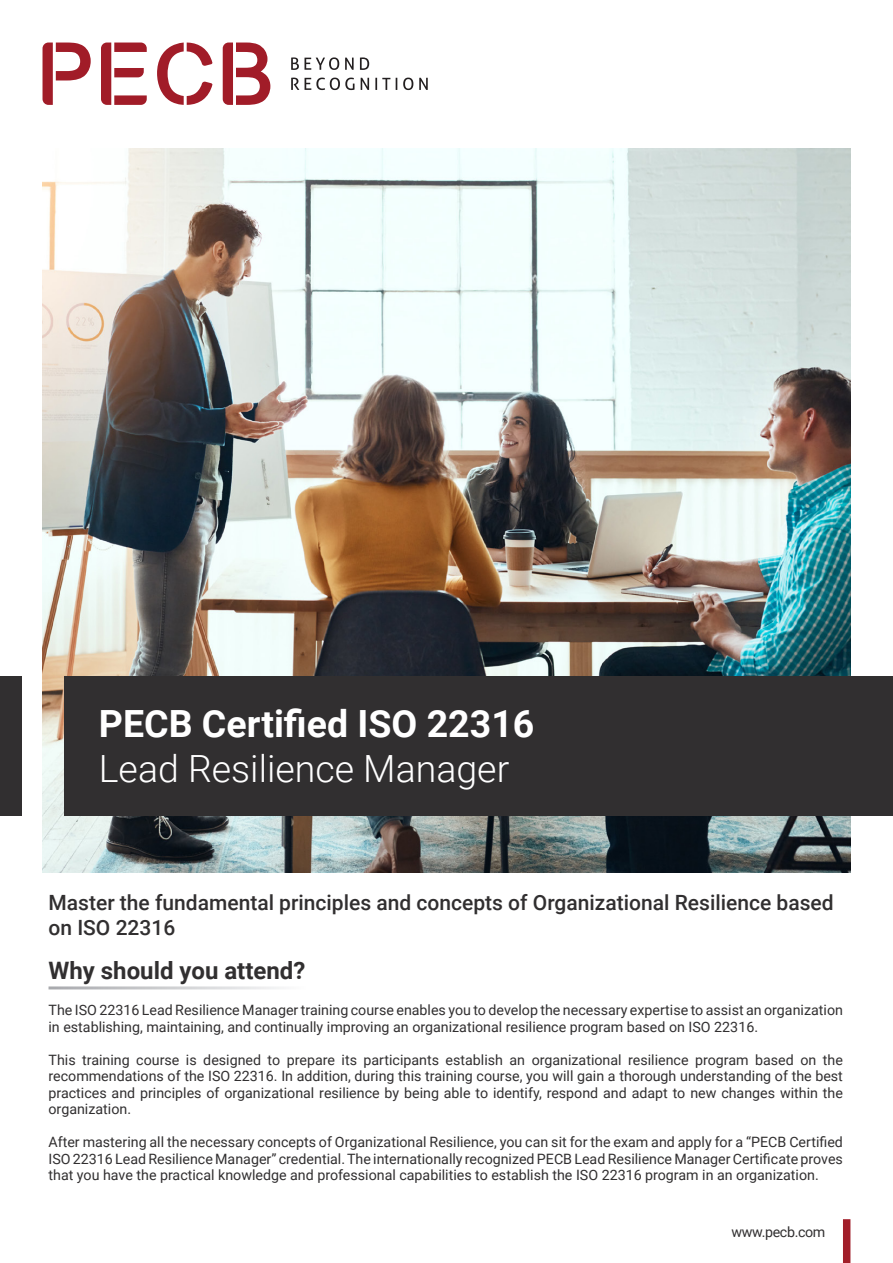
<style>
.page{position:relative;width:893px;height:1263px;background:#fff}
.page>*{position:absolute;margin:0;border:0;box-sizing:border-box;transform-origin:0 0}
.t1{font:700 37.5px "Roboto";color:#fff}
.t2{font:300 37.5px "Roboto";color:#fff}
.t3{font:700 24px "Roboto";color:#312f30}
.t4{font:500 21px/25.2px "Roboto";color:#312f30}
.Bullet_Points{font:14.25px/16.5px "Roboto";color:#312f30;text-align:justify}
.Bullet_Points-2{font:14.25px "Roboto";letter-spacing:-.025em;color:#312f30}
</style>
<div class="page">
<img style="left:43px;top:149px;width:807px;height:724px">
<div style="left:843px;top:1219px;width:7px;height:44px;background:#a11e29"></div>
<div style="left:65px;top:676px;width:828px;height:140px;background:#312f30"></div>
<div style="left:0;top:676px;width:21px;height:140px;background:#312f30"></div>
<svg style="left:43px;top:43px;width:48px;height:62px"></svg>
<svg style="left:101px;top:43px;width:46px;height:62px"></svg>
<svg style="left:157px;top:43px;width:55px;height:62px"></svg>
<svg style="left:223px;top:43px;width:47px;height:62px"></svg>
<svg style="left:291px;top:57px;width:48px;height:13px"></svg>
<svg style="left:345px;top:58px;width:9px;height:12px"></svg>
<svg style="left:360px;top:57px;width:9px;height:13px"></svg>
<svg style="left:291px;top:78px;width:8px;height:12px"></svg>
<svg style="left:305px;top:78px;width:49px;height:12px"></svg>
<svg style="left:361px;top:78px;width:8px;height:12px"></svg>
<svg style="left:375px;top:78px;width:15px;height:12px"></svg>
<svg style="left:396px;top:78px;width:1px;height:12px"></svg>
<svg style="left:403px;top:78px;width:10px;height:12px"></svg>
<svg style="left:419px;top:78px;width:9px;height:12px"></svg>
<p class="t1" style="left:99px;top:697px;width:437px">PECB Certified ISO 22316</p>
<p class="t2" style="left:99px;top:742px;width:412px">Lead Resilience Manager</p>
<p class="t4" style="left:49px;top:889px;width:787px">Master the fundamental principles and concepts of Organizational Resilience based on ISO 22316</p>
<p class="t3" style="left:49px;top:954px;width:258px">Why should you attend?</p>
<p class="Bullet_Points" style="left:49px;top:1001px;width:796px">The ISO 22316 Lead Resilience Manager training course enables you to develop the necessary expertise to assist an organization in establishing, maintaining, and continually improving an organizational resilience program based on ISO 22316.</p>
<p class="Bullet_Points" style="left:49px;top:1051px;width:796px">This training course is designed to prepare its participants establish an organizational resilience program based on the recommendations of the ISO 22316. In addition, during this training course, you will gain a thorough understanding of the best practices and principles of organizational resilience by being able to identify, respond and adapt to new changes within the organization.</p>
<p class="Bullet_Points" style="left:49px;top:1133px;width:796px">After mastering all the necessary concepts of Organizational Resilience, you can sit for the exam and apply for a “PECB Certified ISO 22316 Lead Resilience Manager” credential. The internationally recognized PECB Lead Resilience Manager Certificate proves that you have the practical knowledge and professional capabilities to establish the ISO 22316 program in an organization.</p>
<p class="Bullet_Points-2" style="left:731px;top:1221px;width:95px">www.pecb.com</p>
</div>
